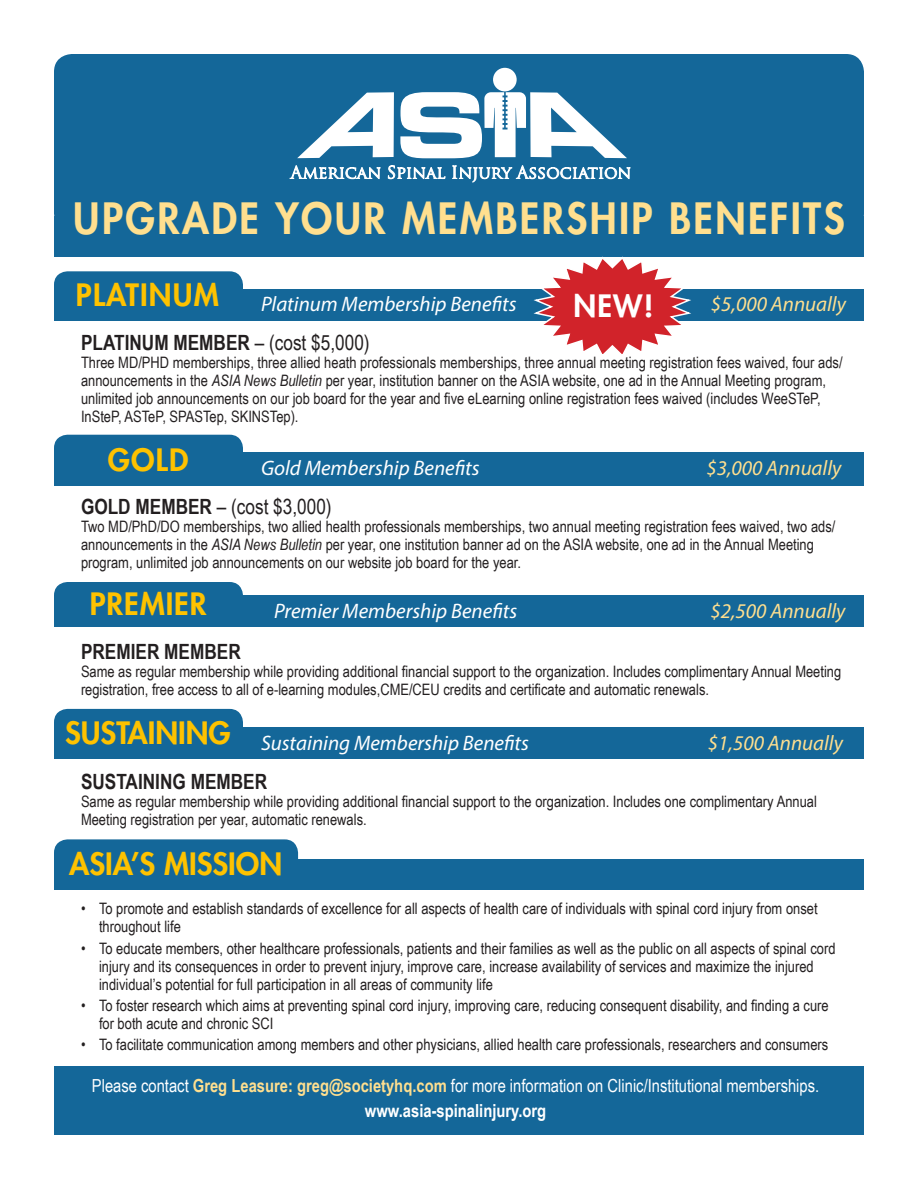
<style>
.page{position:relative;width:918px;height:1188px;background:#fff}
.page>*{position:absolute;margin:0;border:0;box-sizing:border-box;transform-origin:0 0}
.t1{font:800 42px "Futura Std";letter-spacing:.06em;color:#ffdf8f;scale:.95 1}
.t2{font:800 30px "Futura Std";color:#fec200}
.t3{font:800 30px "Futura Std";letter-spacing:.04em;color:#fec200}
.t4{font:800 30px "Futura Std";letter-spacing:.03em;color:#fec200}
.t5{font:800 30px "Futura Std";color:#fff}
.t6{font:italic 21px "Myriad Pro";color:#fff}
.t7{font:italic 21px "Myriad Pro";color:#ffdf8f}
.t8{font:700 21px "Arial Narrow";color:#231f20}
.t9{font:21px "Arial Narrow";color:#231f20}
.t10{font:18px "Arial Narrow";color:#fff}
.t11{font:700 18px "Arial Narrow";color:#fff}
.t12{font:15.75px/18px "Arial Narrow";color:#231f20}
.s1{font-weight:400}
.s2{font-style:italic}
.s3{font-weight:700}
.s4{font-weight:700;color:#ffdf8f}
</style>
<div class="page">
<div style="left:54px;top:271px;width:189px;height:33px;background:#146799;border-radius:14px"></div>
<div style="left:54px;top:289px;width:810px;height:32px;background:#146799"></div>
<div style="left:54px;top:435px;width:189px;height:33px;background:#146799;border-radius:14px"></div>
<div style="left:54px;top:453px;width:810px;height:33px;background:#146799"></div>
<div style="left:54px;top:582px;width:189px;height:33px;background:#146799;border-radius:14px"></div>
<div style="left:54px;top:595px;width:810px;height:32px;background:#146799"></div>
<div style="left:54px;top:709px;width:189px;height:33px;background:#146799;border-radius:14px"></div>
<div style="left:54px;top:728px;width:810px;height:31px;background:#146799"></div>
<div style="left:54px;top:216px;width:810px;height:40px;background:#146799"></div>
<div style="left:54px;top:54px;width:810px;height:177px;background:#146799;border-radius:18px"></div>
<div style="left:493px;top:68px;width:24px;height:23px;background:#fff;border-radius:50%"></div>
<svg style="left:290px;top:92px;width:340px;height:90px"></svg>
<div style="left:54px;top:1066px;width:810px;height:69px;background:#146799"></div>
<div style="left:54px;top:839px;width:244px;height:33px;background:#146799;border-radius:14px"></div>
<div style="left:54px;top:859px;width:810px;height:31px;background:#146799"></div>
<svg style="left:531px;top:256px;width:163px;height:98px"></svg>
<p class="t1" style="left:73px;top:192px;width:813px">UPGRADE YOUR MEMBERSHIP BENEFITS</p>
<p class="t3" style="left:76px;top:276px;width:144px">PLATINUM</p>
<p class="t5" style="left:573px;top:287px;width:82px">NEW!</p>
<p class="t6" style="left:261px;top:291px;width:257px">Platinum Membership Benefits</p>
<p class="t7" style="left:711px;top:291px;width:137px">$5,000 Annually</p>
<p class="t8" style="left:81px;top:327px;width:290px">PLATINUM MEMBER <span class="s1">– (cost $5,000)</span></p>
<p class="t12" style="left:81px;top:353px;width:763px">Three MD/PHD memberships, three allied heath professionals memberships, three annual meeting registration fees waived, four ads/ announcements in the <span class="s2">ASIA News Bulletin</span> per year, institution banner on the ASIA website, one ad in the Annual Meeting program, unlimited job announcements on our job board for the year and five eLearning online registration fees waived (includes WeeSTeP, InSteP, ASTeP, SPASTep, SKINSTep).</p>
<p class="t2" style="left:108px;top:441px;width:82px">GOLD</p>
<p class="t6" style="left:261px;top:455px;width:220px">Gold Membership Benefits</p>
<p class="t7" style="left:706px;top:455px;width:137px">$3,000 Annually</p>
<p class="t9" style="left:81px;top:491px;width:252px"><span class="s3">GOLD MEMBER</span> – (cost $3,000)</p>
<p class="t12" style="left:81px;top:517px;width:756px">Two MD/PhD/DO memberships, two allied health professionals memberships, two annual meeting registration fees waived, two ads/ announcements in the <span class="s2">ASIA News Bulletin</span> per year, one institution banner ad on the ASIA website, one ad in the Annual Meeting program, unlimited job announcements on our website job board for the year.</p>
<p class="t4" style="left:90px;top:585px;width:118px">PREMIER</p>
<p class="t6" style="left:274px;top:598px;width:245px">Premier Membership Benefits</p>
<p class="t7" style="left:710px;top:598px;width:137px">$2,500 Annually</p>
<p class="t8" style="left:81px;top:636px;width:161px">PREMIER MEMBER</p>
<p class="t12" style="left:81px;top:662px;width:762px">Same as regular membership while providing additional financial support to the organization. Includes complimentary Annual Meeting registration, free access to all of e-learning modules,CME/CEU credits and certificate and automatic renewals.</p>
<p class="t2" style="left:65px;top:714px;width:167px">SUSTAINING</p>
<p class="t6" style="left:261px;top:730px;width:269px">Sustaining Membership Benefits</p>
<p class="t7" style="left:708px;top:730px;width:137px">$1,500 Annually</p>
<p class="t8" style="left:81px;top:766px;width:188px">SUSTAINING MEMBER</p>
<p class="t12" style="left:81px;top:792px;width:737px">Same as regular membership while providing additional financial support to the organization. Includes one complimentary Annual<br>Meeting registration per year, automatic renewals.</p>
<p class="t2" style="left:69px;top:845px;width:214px">ASIA’S MISSION</p>
<p class="t12" style="left:99px;top:899px;width:720px;text-indent:-18px">• To promote and establish standards of excellence for all aspects of health care of individuals with spinal cord injury from onset throughout life</p>
<p class="t12" style="left:99px;top:939px;width:738px;text-indent:-18px">• To educate members, other healthcare professionals, patients and their families as well as the public on all aspects of spinal cord injury and its consequences in order to prevent injury, improve care, increase availability of services and maximize the injured individual’s potential for full participation in all areas of community life</p>
<p class="t12" style="left:99px;top:996px;width:731px;text-indent:-18px">• To foster research which aims at preventing spinal cord injury, improving care, reducing consequent disability, and finding a cure for both acute and chronic SCI</p>
<p class="t12" style="left:81px;top:1035px;width:749px">• To facilitate communication among members and other physicians, allied health care professionals, researchers and consumers</p>
<p class="t10" style="left:92px;top:1072px;width:729px">Please contact <span class="s4">Greg Leasure: greg@societyhq.com</span> for more information on Clinic/Institutional memberships.</p>
<p class="t11" style="left:365px;top:1097px;width:183px">www.asia-spinalinjury.org</p>
</div>
